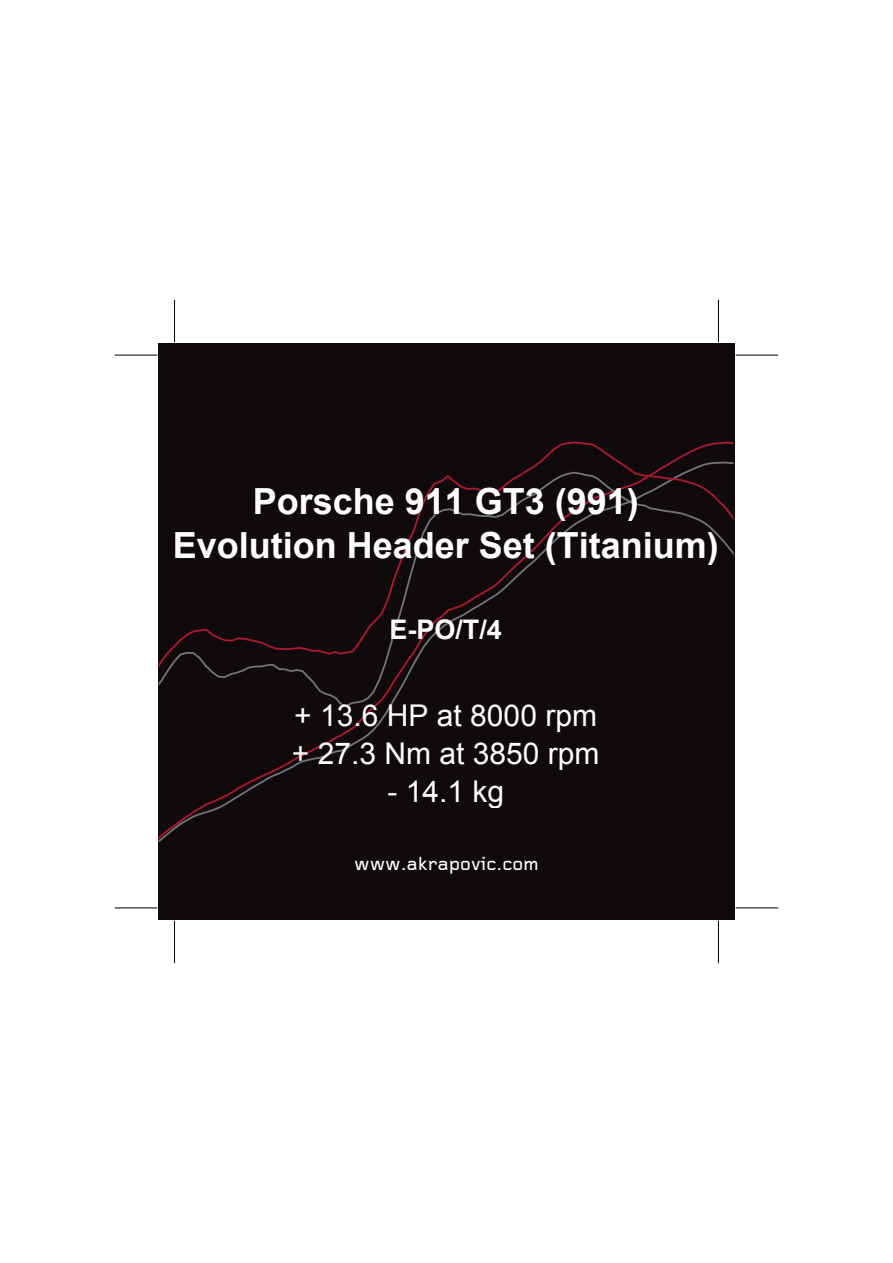
<style>
.page{position:relative;width:893px;height:1263px;background:#fff}
.page>*{position:absolute;margin:0;border:0;box-sizing:border-box;transform-origin:0 0}
.t1{font:700 36px/43.3px "Arial";color:#fff;text-align:center}
.t2{font:30px/37.8px "Arial";color:#fff}
.t3{font:700 27px "Arial";color:#fff}
.t4{font:500 19.5px "Foundry Gridnik";color:#fff}
</style>
<div class="page">
<div style="left:158px;top:343px;width:577px;height:577px;background:#110a0c"></div>
<svg style="left:158px;top:441px;width:576px;height:402px"></svg>
<hr style="left:115px;top:355px;width:42px;height:1px;background:#000">
<hr style="left:174px;top:300px;width:1px;height:42px;background:#000">
<hr style="left:115px;top:908px;width:42px;height:1px;background:#000">
<hr style="left:174px;top:921px;width:1px;height:42px;background:#000">
<hr style="left:736px;top:355px;width:42px;height:1px;background:#000">
<hr style="left:718px;top:300px;width:1px;height:42px;background:#000">
<hr style="left:736px;top:908px;width:42px;height:1px;background:#000">
<hr style="left:718px;top:921px;width:1px;height:42px;background:#000">
<p class="t1" style="left:173px;top:481px;width:548px">Porsche 911 GT3 (991)<br>Evolution Header Set (Titanium)</p>
<p class="t3" style="left:389px;top:611px;width:114px">E-PO/T/4</p>
<p class="t2" style="left:292px;top:697px;width:309px">+ 13.6 HP at 8000 rpm + 27.3 Nm at 3850 rpm</p>
<p class="t2" style="left:387px;top:772px;width:118px">- 14.1 kg</p>
<p class="t4" style="left:354px;top:853px;width:186px">www.akrapovic.com</p>
</div>
